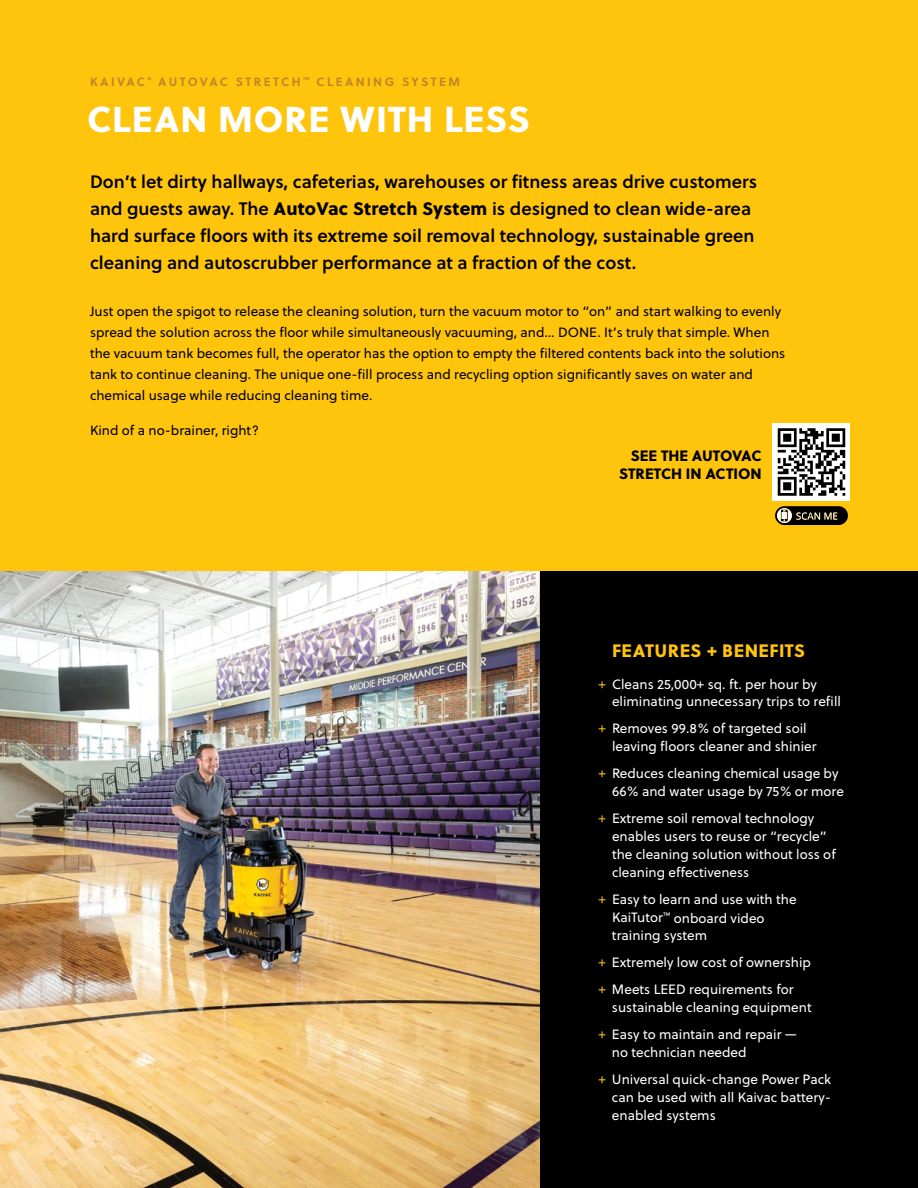
<style>
.page{position:relative;width:918px;height:1188px;background:#fff}
.page>*{position:absolute;margin:0;border:0;box-sizing:border-box;transform-origin:0 0}
.t1{font:36px "Soleil Xb";letter-spacing:.025em;color:#fff}
.t2{font:18px/27px "Soleil Sb";color:#000}
.t3{font:18px "Soleil Xb";letter-spacing:.025em;color:#ffc40c}
.t4{font:15px/18px "Soleil Xb";color:#000;text-align:right}
.t5{font:13.5px/18px "Soleil";color:#fff}
.t6{font:13.5px/21px "Soleil";color:#000}
.t7{font:700 12px "Soleil";letter-spacing:.2em;color:#c18625}
.s1{font-family:"Soleil Xb"}
.s2{color:#ffc40c}
</style>
<div class="page">
<div style="left:0;top:0;width:918px;height:572px;background:#ffc40c"></div>
<svg style="left:775px;top:506px;width:73px;height:19px"></svg>
<div style="left:772px;top:423px;width:78px;height:78px;background:#fff"></div>
<svg style="left:778px;top:428px;width:67px;height:68px"></svg>
<img style="left:0;top:572px;width:540px;height:616px">
<div style="left:540px;top:572px;width:378px;height:616px;background:#000"></div>
<p class="t7" style="left:90px;top:72px;width:371px">KAIVAC <sup>®</sup> AUTOVAC STRETCH <sup>™</sup> CLEANING SYSTEM</p>
<h1 class="t1" style="left:87px;top:90px;width:445px">CLEAN MORE WITH LESS</h1>
<p class="t2" style="left:90px;top:167px;width:669px">Don’t let dirty hallways, cafeterias, warehouses or fitness areas drive customers and guests away. The <span class="s1">AutoVac Stretch System</span> is designed to clean wide-area hard surface floors with its extreme soil removal technology, sustainable green cleaning and autoscrubber performance at a fraction of the cost.</p>
<p class="t6" style="left:90px;top:301px;width:697px">Just open the spigot to release the cleaning solution, turn the vacuum motor to “on” and start walking to evenly spread the solution across the floor while simultaneously vacuuming, and… DONE. It’s truly that simple. When the vacuum tank becomes full, the operator has the option to empty the filtered contents back into the solutions tank to continue cleaning. The unique one-fill process and recycling option significantly saves on water and chemical usage while reducing cleaning time.</p>
<p class="t6" style="left:90px;top:419px;width:171px">Kind of a no-brainer, right?</p>
<p class="t4" style="left:619px;top:446px;width:144px">SEE THE AUTOVAC<br>STRETCH IN ACTION</p>
<h2 class="t3" style="left:612px;top:636px;width:195px">FEATURES + BENEFITS</h2>
<p class="t5" style="left:612px;top:674px;width:231px;text-indent:-14px"><span class="s2">+</span> Cleans 25,000+ sq. ft. per hour by eliminating unnecessary trips to refill</p>
<p class="t5" style="left:612px;top:719px;width:206px;text-indent:-14px"><span class="s2">+</span> Removes 99.8% of targeted soil leaving floors cleaner and shinier</p>
<p class="t5" style="left:612px;top:764px;width:234px;text-indent:-14px"><span class="s2">+</span> Reduces cleaning chemical usage by<br>66% and water usage by 75% or more</p>
<p class="t5" style="left:612px;top:809px;width:225px;text-indent:-14px"><span class="s2">+</span> Extreme soil removal technology enables users to reuse or “recycle” the cleaning solution without loss of cleaning effectiveness</p>
<p class="t5" style="left:612px;top:890px;width:186px;text-indent:-13px"><span class="s2">+</span> Easy to learn and use with the<br>KaiTutor<sup>™</sup> onboard video training system</p>
<p class="t5" style="left:598px;top:949px;width:214px;line-height:27px"><span class="s2">+</span> Extremely low cost of ownership <span class="s2">+</span> Meets LEED requirements for</p>
<p class="t5" style="left:598px;top:994px;width:215px;line-height:27px;text-indent:14px">sustainable cleaning equipment <span class="s2">+</span> Easy to maintain and repair —</p>
<p class="t5" style="left:598px;top:1039px;width:234px;line-height:27px;text-indent:14px">no technician needed<br><span class="s2">+</span> Universal quick-change Power Pack</p>
<p class="t5" style="left:612px;top:1088px;width:221px">can be used with all Kaivac battery&shy;enabled systems</p>
</div>
